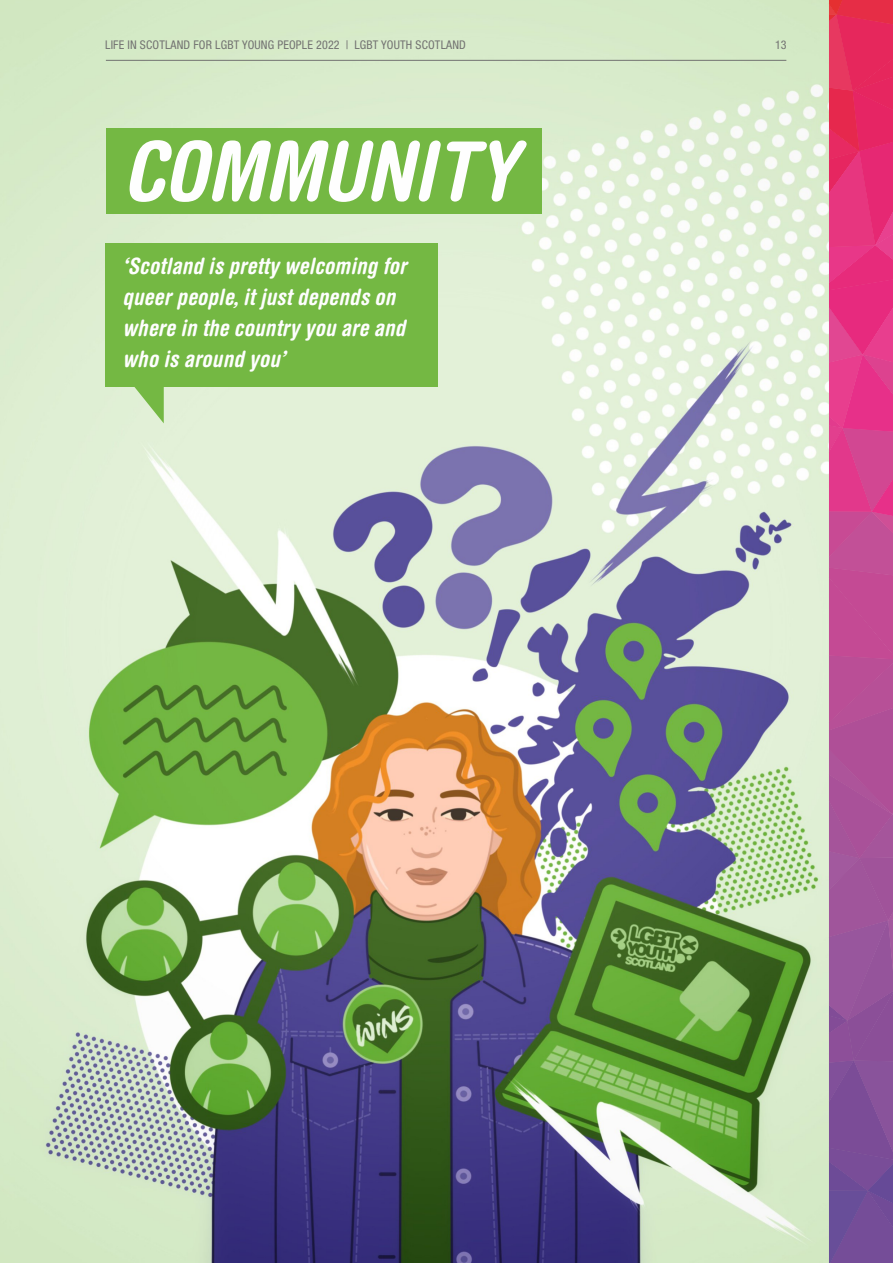
<style>
.page{position:relative;width:893px;height:1263px;background:#fff}
.page>*{position:absolute;margin:0;border:0;box-sizing:border-box;transform-origin:0 0}
.t1{font:italic 700 condensed 81.9px "Helvetica Rounded LT Pro";color:#fefefe}
.t2{font:italic 700 condensed 22.5px/30.9px "Helvetica Rounded LT Pro";letter-spacing:.015em;color:#fefefe}
.t3{font:condensed 12px "Helvetica Neue LT Pro";letter-spacing:.015em;color:#727271}
</style>
<div class="page">
<img style="left:0;top:0;width:829px;height:1263px">
<hr style="left:106px;top:60px;width:680px;height:1px;background:#727271">
<svg style="left:829px;top:0;width:64px;height:1263px;background:#ba438b"></svg>
<div style="left:105px;top:244px;width:333px;height:143px;background:#74b843"></div>
<svg style="left:134px;top:387px;width:30px;height:36px"></svg>
<div style="left:106px;top:128px;width:436px;height:86px;background:#74b843"></div>
<p class="t3" style="left:105px;top:40px;width:362px">LIFE IN SCOTLAND FOR LGBT YOUNG PEOPLE 2022 | LGBT YOUTH SCOTLAND</p>
<p class="t3" style="left:775px;top:40px;width:13px">13</p>
<h1 class="t1" style="left:123px;top:140px;width:395px">COMMUNITY</h1>
<p class="t2" style="left:122px;top:254px;width:286px">‘Scotland is pretty welcoming for queer people, it just depends on where in the country you are and who is around you’</p>
</div>
